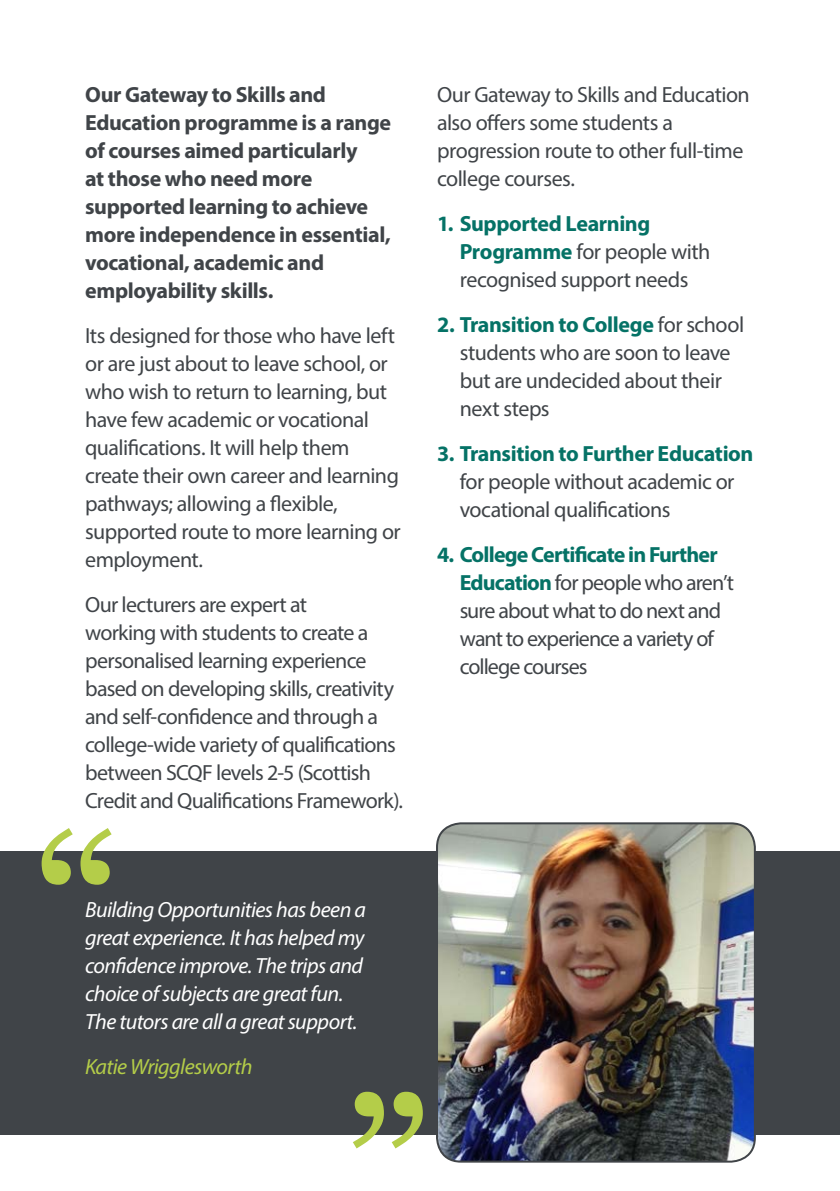
<style>
.page{position:relative;width:840px;height:1191px;background:#fff}
.page>*{position:absolute;margin:0;border:0;box-sizing:border-box;transform-origin:0 0}
.Body{font:22px/28px "Myriad Pro";letter-spacing:-.03em;color:#404448}
.Numbered_List{font:22px/28px "Myriad Pro";letter-spacing:-.025em;color:#404448}
.Body-2{font:700 22px/28px "Myriad Pro";letter-spacing:-.02em;color:#404448}
.Body_White{font:italic 22px/28px "Myriad Pro";letter-spacing:-.025em;color:#fff}
.Body_White-2{font:italic 22px "Myriad Pro";letter-spacing:-.025em;color:#b4cd49}
.s1{font-weight:700;color:#057266}
</style>
<div class="page">
<div style="left:0;top:850px;width:839px;height:284px;background:#404448"></div>
<svg style="left:42px;top:828px;width:69px;height:56px"></svg>
<svg style="left:352px;top:1091px;width:70px;height:57px"></svg>
<img style="left:437px;top:823px;width:317px;height:338px">
<div style="left:436px;top:822px;width:319px;height:340px;border:2px solid #404448;border-radius:24px"></div>
<p class="Body-2" style="left:85px;top:79px;width:307px">Our Gateway to Skills and<br>Education programme is a range of courses aimed particularly<br>at those who need more supported learning to achieve more independence in essential, vocational, academic and employability skills.</p>
<p class="Body" style="left:85px;top:321px;width:317px">Its designed for those who have left or are just about to leave school, or who wish to return to learning, but have few academic or vocational qualifications. It will help them create their own career and learning pathways; allowing a flexible, supported route to more learning or employment.</p>
<p class="Body" style="left:85px;top:590px;width:319px">Our lecturers are expert at<br>working with students to create a personalised learning experience based on developing skills, creativity and self-confidence and through a college-wide variety of qualifications between SCQF levels 2-5 (Scottish Credit and Qualifications Framework).</p>
<p class="Body" style="left:437px;top:80px;width:314px">Our Gateway to Skills and Education also offers some students a progression route to other full-time college courses.</p>
<p class="Numbered_List" style="left:459px;top:209px;width:252px;text-indent:-23px"><span class="s1">1. Supported Learning<br>Programme</span> for people with recognised support needs</p>
<p class="Numbered_List" style="left:459px;top:310px;width:286px;text-indent:-23px"><span class="s1">2. Transition to College</span> for school students who are soon to leave but are undecided about their next steps</p>
<p class="Numbered_List" style="left:459px;top:439px;width:295px;text-indent:-23px"><span class="s1">3. Transition to Further Education </span>for people without academic or vocational qualifications</p>
<p class="Numbered_List" style="left:459px;top:540px;width:276px;text-indent:-23px"><span class="s1">4. College Certificate in Further<br>Education</span> for people who aren’t sure about what to do next and want to experience a variety of college courses</p>
<p class="Body_White" style="left:85px;top:895px;width:282px">Building Opportunities has been a great experience. It has helped my confidence improve. The trips and choice of subjects are great fun.<br>The tutors are all a great support.</p>
<p class="Body_White-2" style="left:85px;top:1053px;width:169px">Katie Wrigglesworth</p>
</div>
